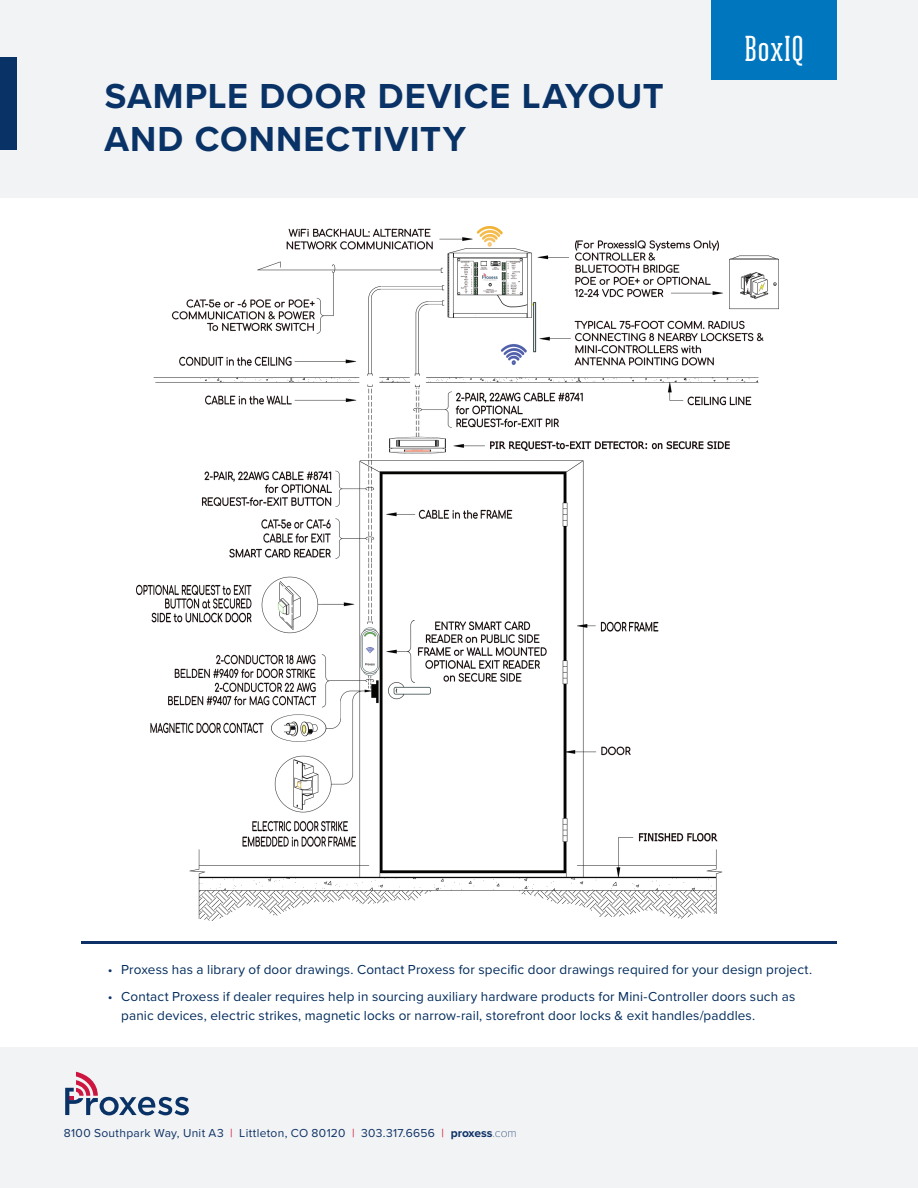
<style>
.page{position:relative;width:918px;height:1188px;background:#fff}
.page>*{position:absolute;margin:0;border:0;box-sizing:border-box;transform-origin:0 0}
.cover_level_title{font:700 36px/43.2px "Proxima Nova";letter-spacing:.03em;color:#093266}
.cover_level_title-2{font:500 36px "Ristretto Slab Pro";letter-spacing:.035em;color:#fff}
.t1{font:13.5px/19.5px "Proxima Nova";letter-spacing:.01em;color:#002b5c}
.t2{font:12px "Proxima Nova";letter-spacing:.025em;color:#0e3267}
.s1{color:#0d3166}
.s2{color:#cd163f}
.s3{font-weight:700}
.s4{font-family:"Proxima Nova T";font-weight:100}
</style>
<div class="page">
<div style="left:0;top:0;width:918px;height:198px;background:#f2f3f4"></div>
<div style="left:0;top:57px;width:17px;height:93px;background:#093266"></div>
<div style="left:711px;top:0;width:126px;height:79px;background:#0076be"></div>
<img style="left:137px;top:227px;width:642px;height:694px">
<div style="left:0;top:1047px;width:918px;height:141px;background:#f2f3f4"></div>
<svg style="left:65px;top:1072px;width:124px;height:43px"></svg>
<hr style="left:81px;top:941px;width:756px;height:2px;background:#0d3166">
<p class="cover_level_title" style="left:104px;top:73px;width:561px">SAMPLE DOOR DEVICE LAYOUT<br>AND CONNECTIVITY</p>
<p class="cover_level_title-2" style="left:745px;top:28px;width:60px">BoxIQ</p>
<p class="t1" style="left:108px;top:959px;width:706px"><span class="s1">•</span> Proxess has a library of door drawings. Contact Proxess for specific door drawings required for your design project.</p>
<p class="t1" style="left:121px;top:986px;width:676px;text-indent:-14px"><span class="s1">•</span> Contact Proxess if dealer requires help in sourcing auxiliary hardware products for Mini-Controller doors such as panic devices, electric strikes, magnetic locks or narrow-rail, storefront door locks &amp; exit handles/paddles.</p>
<p class="t2" style="left:64px;top:1124px;width:455px">8100 Southpark Way, Unit A3 <span class="s2">|</span> Littleton, CO 80120 <span class="s2">|</span> 303.317.6656 <span class="s2">|</span> <span class="s3">proxess</span><span class="s4">.com</span></p>
</div>
